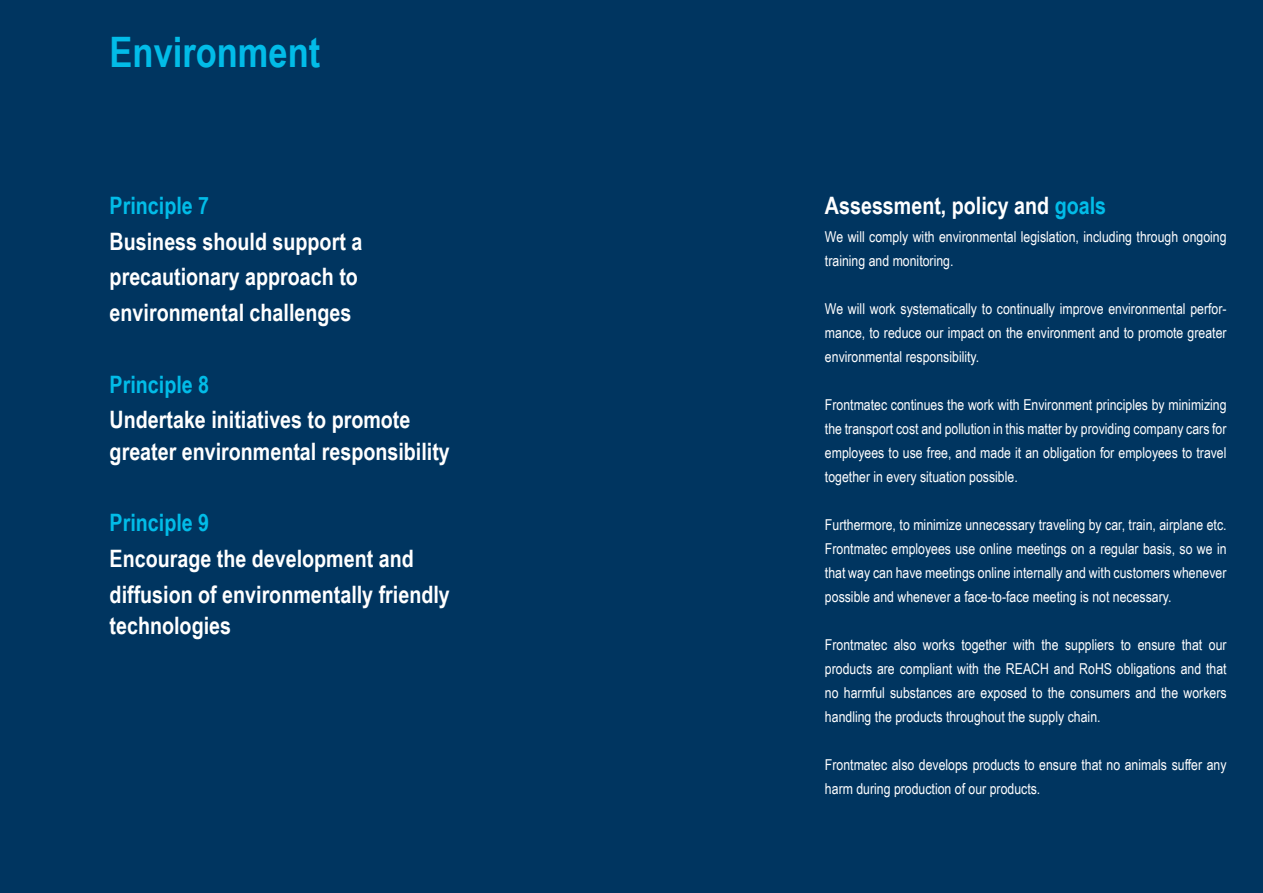
<style>
.page{position:relative;width:1263px;height:893px;background:#003560}
.page>*{position:absolute;margin:0;border:0;box-sizing:border-box;transform-origin:0 0}
.Header_1{font:700 42px "Arial Narrow";color:#02bce8}
.Box{font:700 24px/31.5px "Arial Narrow";color:#fff}
.Box-2{font:700 24px "Arial Narrow";color:#02bce8}
.Body{font:15px/24px "Arial Narrow";color:#fff;text-align:justify}
.s1{color:#02bce8}
</style>
<div class="page">
<p class="Header_1" style="left:110px;top:21px;width:212px">Environment</p>
<p class="Box-2" style="left:110px;top:187px;width:101px">Principle 7</p>
<p class="Box" style="left:110px;top:224px;width:254px">Business should support a</p>
<p class="Box" style="left:110px;top:260px;width:250px">precautionary approach to</p>
<p class="Box" style="left:110px;top:296px;width:243px">environmental challenges</p>
<p class="Box-2" style="left:110px;top:366px;width:101px">Principle 8</p>
<p class="Box" style="left:110px;top:403px;width:342px">Undertake initiatives to promote greater environmental responsibility</p>
<p class="Box-2" style="left:110px;top:505px;width:101px">Principle 9</p>
<p class="Box" style="left:110px;top:542px;width:306px">Encourage the development and</p>
<p class="Box" style="left:110px;top:578px;width:342px">diffusion of environmentally friendly technologies</p>
<p class="Box" style="left:825px;top:189px;width:283px">Assessment, policy and <span class="s1">goals</span></p>
<p class="Body" style="left:825px;top:224px;width:403px">We will comply with environmental legislation, including through ongoing training and monitoring.</p>
<p class="Body" style="left:825px;top:296px;width:403px">We will work systematically to continually improve environmental perfor&shy;mance, to reduce our impact on the environment and to promote greater environmental responsibility.</p>
<p class="Body" style="left:825px;top:392px;width:403px">Frontmatec continues the work with Environment principles by minimizing the transport cost and pollution in this matter by providing company cars for employees to use free, and made it an obligation for employees to travel together in every situation possible.</p>
<p class="Body" style="left:825px;top:512px;width:403px">Furthermore, to minimize unnecessary traveling by car, train, airplane etc.<br>Frontmatec employees use online meetings on a regular basis, so we in that way can have meetings online internally and with customers whenever possible and whenever a face-to-face meeting is not necessary.</p>
<p class="Body" style="left:825px;top:632px;width:403px">Frontmatec also works together with the suppliers to ensure that our products are compliant with the REACH and RoHS obligations and that no harmful substances are exposed to the consumers and the workers handling the products throughout the supply chain.</p>
<p class="Body" style="left:825px;top:752px;width:403px">Frontmatec also develops products to ensure that no animals suffer any harm during production of our products.</p>
</div>
